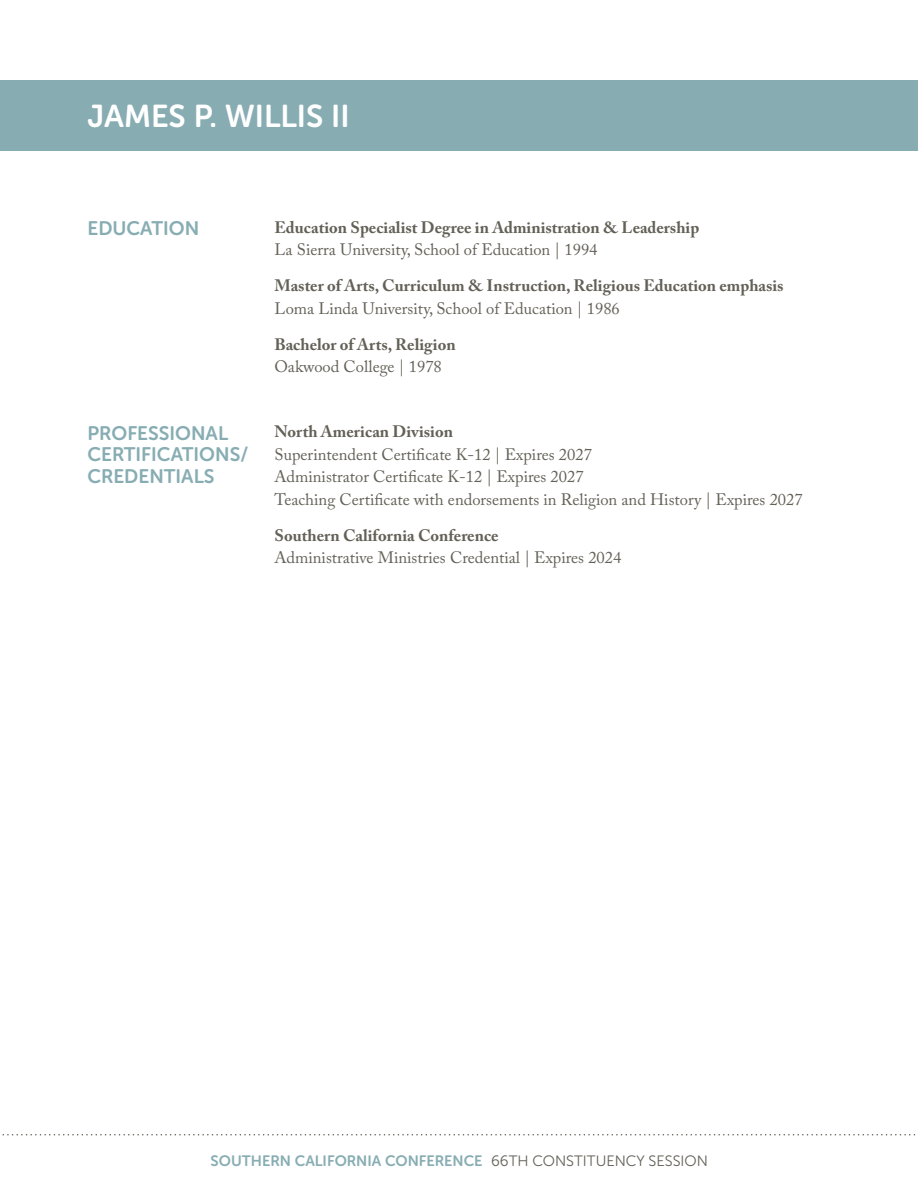
<style>
.page{position:relative;width:918px;height:1188px;background:#fff}
.page>*{position:absolute;margin:0;border:0;box-sizing:border-box;transform-origin:0 0}
.Subhead{font:31.5px "Museo Sans Rounded 700";color:#fff}
.Subhead-2{font:19.5px/21.8px "Museo Sans Rounded 700";color:#87adb3}
.Subhead-3{font:16.5px/22.5px "Adobe Caslon Pro";color:#636157}
.Subhead-4{font:700 16.5px/22.5px "Adobe Caslon Pro";color:#636157}
.t1{font:15px "Museo Sans Rounded 700";color:#87adb3}
.s1{font-weight:400}
.s2{font-weight:700}
.s3{font-family:"Museo Sans Rounded 300";color:#636157}
</style>
<div class="page">
<svg style="left:2px;top:1134px;width:914px;height:2px"></svg>
<div style="left:0;top:81px;width:918px;height:70px;background:#87adb3"></div>
<p class="Subhead" style="left:87px;top:99px;width:264px">JAMES P. WILLIS II</p>
<p class="Subhead-2" style="left:87px;top:218px;width:113px">EDUCATION</p>
<p class="Subhead-2" style="left:87px;top:422px;width:162px">PROFESSIONAL<br>CERTIFICATIONS/<br>CREDENTIALS</p>
<p class="Subhead-4" style="left:274px;top:216px;width:426px">Education Specialist Degree in Administration &amp; Leadership<br><span class="s1">La Sierra University, School of Education | 1994</span></p>
<p class="Subhead-4" style="left:274px;top:274px;width:511px">Master of Arts, Curriculum &amp; Instruction, Religious Education emphasis<br><span class="s1">Loma Linda University, School of Education | 1986</span></p>
<p class="Subhead-4" style="left:274px;top:333px;width:183px">Bachelor of Arts, Religion<br><span class="s1">Oakwood College | 1978</span></p>
<p class="Subhead-3" style="left:274px;top:420px;width:530px"><span class="s2">North American Division<br></span>Superintendent Certificate K-12 | Expires 2027<br>Administrator Certificate K-12 | Expires 2027<br>Teaching Certificate with endorsements in Religion and History | Expires 2027</p>
<p class="Subhead-3" style="left:274px;top:524px;width:348px"><span class="s2">Southern California Conference<br></span>Administrative Ministries Credential | Expires 2024</p>
<p class="t1" style="left:211px;top:1153px;width:499px">SOUTHERN CALIFORNIA CONFERENCE <span class="s3">66TH CONSTITUENCY SESSION</span></p>
</div>
